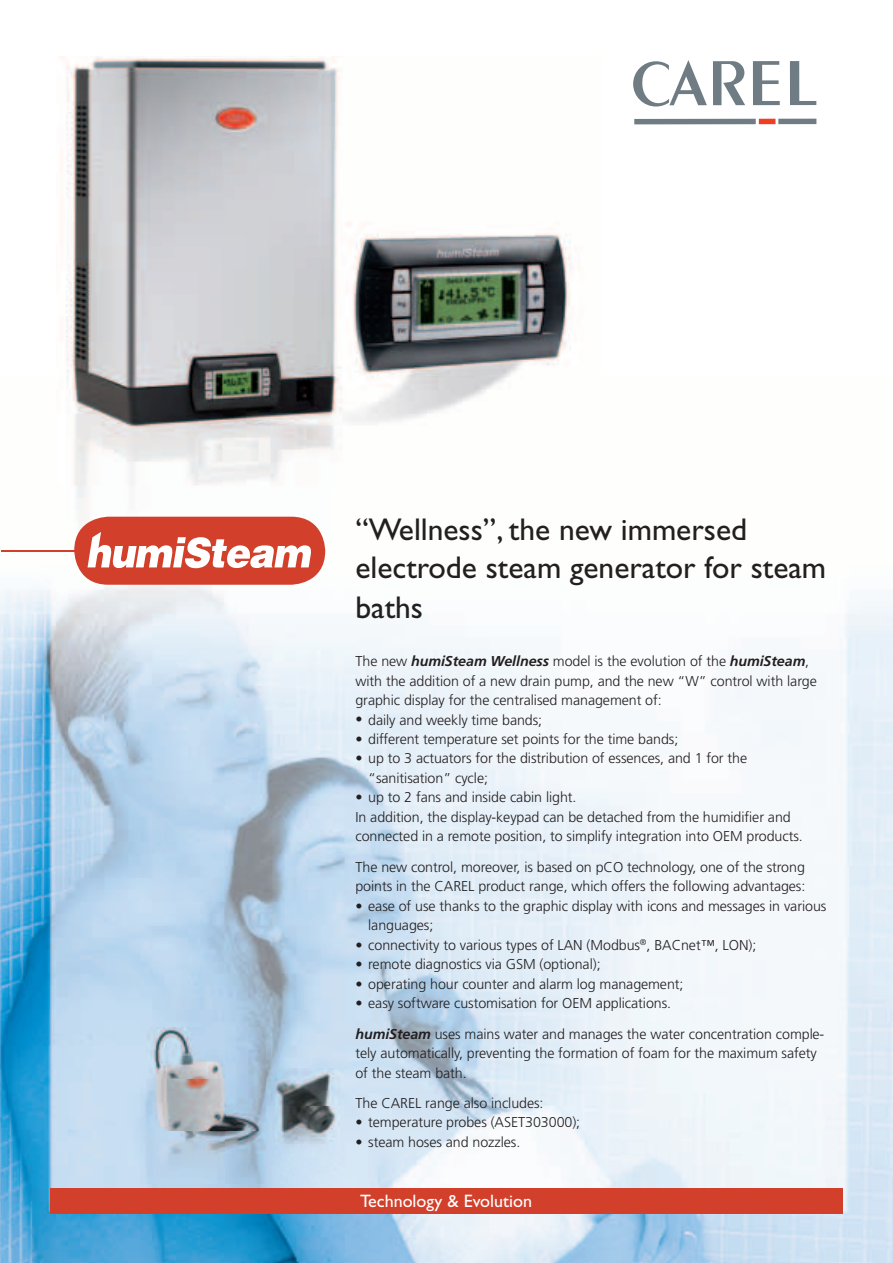
<style>
.page{position:relative;width:893px;height:1263px;background:#fff}
.page>*{position:absolute;margin:0;border:0;box-sizing:border-box;transform-origin:0 0}
.t1{font:31.5px/38.7px "Gill Sans";color:#231f20}
.t2{font:18px "Gill Sans";color:#fff}
.t3{font:300 14.25px/19.5px "Frutiger";letter-spacing:-.005em;color:#231f20}
.s1{font-weight:700;font-style:italic}
</style>
<div class="page">
<svg style="left:713px;top:61px;width:32px;height:44px"></svg>
<svg style="left:753px;top:61px;width:26px;height:44px"></svg>
<svg style="left:790px;top:61px;width:26px;height:44px"></svg>
<svg style="left:633px;top:60px;width:73px;height:47px"></svg>
<div style="left:634px;top:119px;width:121px;height:5px;background:#707c83"></div>
<div style="left:758px;top:119px;width:17px;height:5px;background:#ef3e22"></div>
<div style="left:778px;top:119px;width:38px;height:5px;background:#707c83"></div>
<img style="left:1px;top:548px;width:891px;height:714px">
<img style="left:60px;top:56px;width:520px;height:489px">
<div style="left:74px;top:517px;width:251px;height:68px;background:#d23f2a;border-radius:34px"></div>
<svg style="left:87px;top:532px;width:224px;height:36px"></svg>
<hr style="left:1px;top:550px;width:75px;height:1px;background:#d23f2a">
<div style="left:50px;top:1188px;width:792px;height:26px;background:#d23f2a"></div>
<img style="left:146px;top:1028px;width:119px;height:156px">
<img style="left:275px;top:1068px;width:64px;height:115px">
<h1 class="t1" style="left:355px;top:514px;width:472px">“Wellness”, the new immersed electrode steam generator for steam baths</h1>
<p class="t3" style="left:355px;top:652px;width:463px">The new <span class="s1">humiSteam Wellness</span> model is the evolution of the <span class="s1">humiSteam</span>, with the addition of a new drain pump, and the new “W” control with large graphic display for the centralised management of:</p>
<p class="t3" style="left:355px;top:711px;width:188px">• daily and weekly time bands;</p>
<p class="t3" style="left:355px;top:730px;width:324px">• different temperature set points for the time bands;</p>
<p class="t3" style="left:368px;top:750px;width:380px;text-indent:-13px">• up to 3 actuators for the distribution of essences, and 1 for the “sanitisation” cycle;</p>
<p class="t3" style="left:355px;top:789px;width:449px">• up to 2 fans and inside cabin light.<br>In addition, the display-keypad can be detached from the humidifier and connected in a remote position, to simplify integration into OEM products.</p>
<p class="t3" style="left:355px;top:858px;width:451px">The new control, moreover, is based on pCO technology, one of the strong points in the CAREL product range, which offers the following advantages:</p>
<p class="t3" style="left:368px;top:897px;width:459px;text-indent:-13px">• ease of use thanks to the graphic display with icons and messages in various languages;</p>
<p class="t3" style="left:355px;top:936px;width:402px">• connectivity to various types of LAN (Modbus<sup>®</sup>, BACnet™, LON);</p>
<p class="t3" style="left:355px;top:956px;width:247px">• remote diagnostics via GSM (optional);</p>
<p class="t3" style="left:355px;top:975px;width:329px">• operating hour counter and alarm log management;</p>
<p class="t3" style="left:355px;top:989px;width:470px;line-height:30.3px">• easy software customisation for OEM applications.<br><span class="s1">humiSteam</span> uses mains water and manages the water concentration comple-</p>
<p class="t3" style="left:355px;top:1044px;width:463px">tely automatically, preventing the formation of foam for the maximum safety of the steam bath.</p>
<p class="t3" style="left:355px;top:1094px;width:190px">The CAREL range also includes:</p>
<p class="t3" style="left:355px;top:1114px;width:226px">• temperature probes (ASET303000);</p>
<p class="t3" style="left:355px;top:1133px;width:166px">• steam hoses and nozzles.</p>
<p class="t2" style="left:360px;top:1195px;width:173px">Technology &amp; Evolution</p>
</div>
